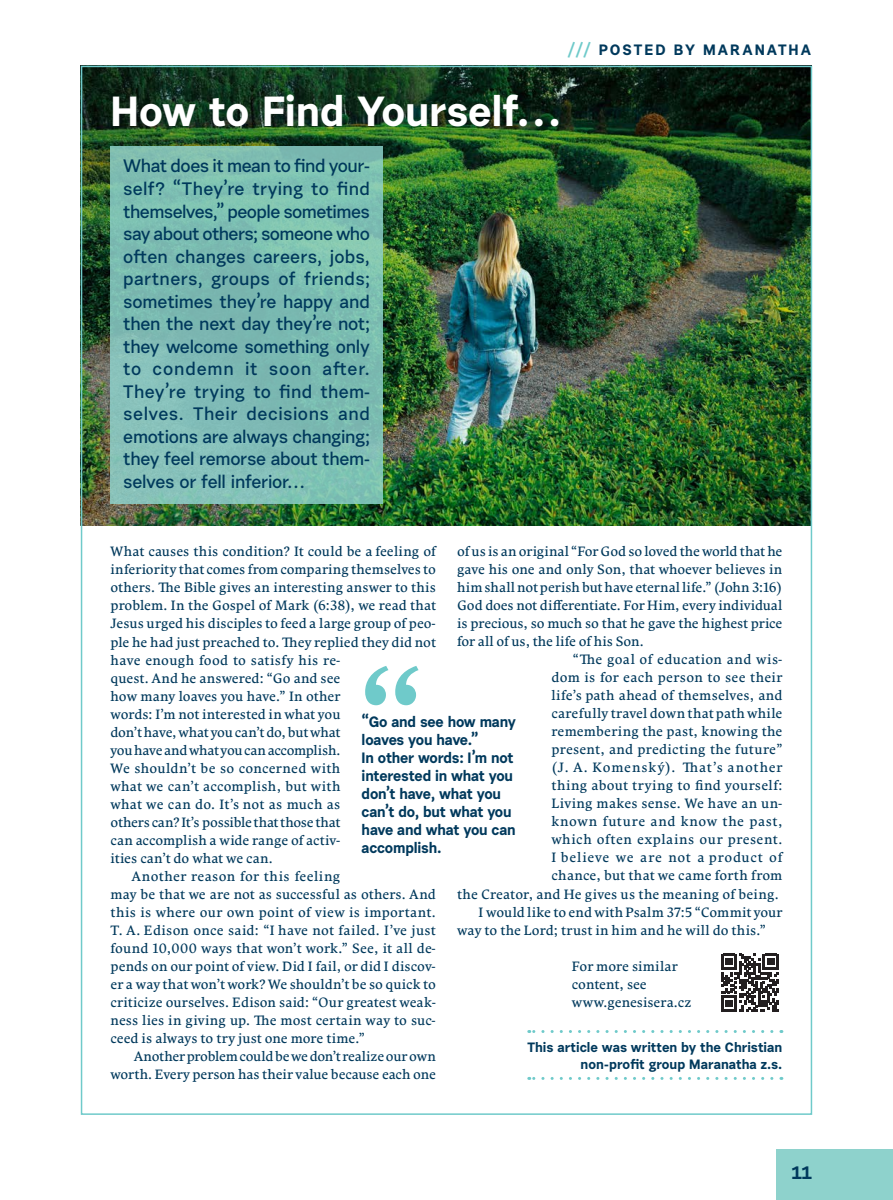
<style>
.page{position:relative;width:893px;height:1200px;background:#fff}
.page>*{position:absolute;margin:0;border:0;box-sizing:border-box;transform-origin:0 0}
.t1{font:175.05px "Bely";color:#6fcaca}
.t2{font:700 42px "Urban Grotesk Re Bo";letter-spacing:-.005em;color:#fff}
.t3{font:700 18px/22.5px "Urban Grotesk Li Se";letter-spacing:-.02em;color:#00395c;text-align:justify}
.t4{font:700 18px "Urban Grotesk Re Bo";color:#00395c}
.t5{font:700 15px/18px "Urban Grotesk Re Bo";letter-spacing:-.015em;color:#00395c}
.t6{font:700 15px "Urban Grotesk Re Bo";letter-spacing:.135em;color:#00395c}
.t7{font:13.5px/18px "Comenia Serif Pro";letter-spacing:.01em;color:#00395c}
.t8{font:13.5px "Comenia Serif Pro";letter-spacing:-.01em;color:#00395c}
.t9{font:13.5px "Comenia Serif Pro";letter-spacing:.03em;color:#00395c}
.t10{font:13.5px "Comenia Serif Pro";letter-spacing:-.02em;color:#00395c}
.t11{font:700 13.5px/16.5px "Urban Grotesk Re Bo";color:#00395c;text-align:right}
.t12{font:13.5px "Comenia Serif Pro";letter-spacing:-.015em;color:#00395c}
.t13{font:13.5px "Comenia Serif Pro";letter-spacing:.045em;color:#00395c}
.t14{font:13.5px "Comenia Serif Pro";letter-spacing:.06em;color:#00395c}
.t15{font:13.5px "Comenia Serif Pro";letter-spacing:.035em;color:#00395c}
.t16{font:13.5px "Comenia Serif Pro";letter-spacing:.05em;color:#00395c}
.t17{font:13.5px "Comenia Serif Pro";letter-spacing:.055em;color:#00395c}
.s1{color:#6fcaca}
</style>
<div class="page">
<div style="left:776px;top:1148px;width:117px;height:51px;background:#8ed2cc"></div>
<img style="left:84px;top:69px;width:725px;height:456px">
<svg style="left:721px;top:953px;width:58px;height:58px"></svg>
<svg style="left:529px;top:1077px;width:243px;height:2px"></svg>
<svg style="left:529px;top:1030px;width:243px;height:2px"></svg>
<div style="left:111px;top:146px;width:272px;height:357px;background:linear-gradient(to right,#82bdb6,#7dbfb1)"></div>
<p class="t6" style="left:568px;top:40px;width:245px"><span class="s1">///</span> POSTED BY MARANATHA</p>
<h2 class="t2" style="left:111px;top:84px;width:452px">How to Find Yourself…</h2>
<p class="t3" style="left:123px;top:155px;width:248px">What does it mean to find your&shy;self? “They’re trying to find themselves,” people sometimes say about others; someone who often changes careers, jobs, partners, groups of friends; sometimes they’re happy and then the next day they’re not; they welcome something only to condemn it soon after.<br>They’re trying to find them&shy;selves. Their decisions and emotions are always changing; they feel remorse about them&shy;selves or fell inferior…</p>
<p class="t8" style="left:457px;top:542px;width:327px">of us is an original “For God so loved the world that he</p>
<p class="t7" style="left:457px;top:560px;width:327px">gave his one and only Son, that whoever believes in</p>
<p class="t7" style="left:457px;top:578px;width:327px">him shall not perish but have eternal life.” (John 3:16)</p>
<p class="t7" style="left:457px;top:596px;width:327px">God does not differentiate. For Him, every individual</p>
<p class="t8" style="left:457px;top:614px;width:327px">is precious, so much so that he gave the highest price</p>
<p class="t7" style="left:457px;top:632px;width:188px">for all of us, the life of his Son.</p>
<p class="t9" style="left:573px;top:650px;width:211px">“The goal of education and wis-</p>
<p class="t7" style="left:551px;top:668px;width:232px">dom is for each person to see their</p>
<p class="t7" style="left:551px;top:686px;width:232px">life’s path ahead of themselves, and</p>
<p class="t7" style="left:551px;top:704px;width:232px">carefully travel down that path while</p>
<p class="t7" style="left:551px;top:722px;width:232px">remembering the past, knowing the</p>
<p class="t7" style="left:551px;top:740px;width:232px">present, and predicting the future”</p>
<p class="t14" style="left:551px;top:757px;width:232px">(J. A. Komenský). That’s another</p>
<p class="t7" style="left:551px;top:776px;width:232px">thing about trying to find yourself:</p>
<p class="t7" style="left:551px;top:794px;width:232px">Living makes sense. We have an un-</p>
<p class="t16" style="left:551px;top:811px;width:232px">known future and know the past,</p>
<p class="t13" style="left:551px;top:829px;width:232px">which often explains our present.</p>
<p class="t17" style="left:551px;top:847px;width:232px">I believe we are not a product of</p>
<p class="t7" style="left:551px;top:866px;width:232px">chance, but that we came forth from</p>
<p class="t7" style="left:457px;top:884px;width:323px">the Creator, and He gives us the meaning of being.</p>
<p class="t7" style="left:478px;top:902px;width:306px">I would like to end with Psalm 37:5 “Commit your</p>
<p class="t7" style="left:457px;top:920px;width:310px">way to the Lord; trust in him and he will do this.”</p>
<p class="t7" style="left:572px;top:956px;width:121px">For more similar content, see www.genesisera.cz</p>
<p class="t7" style="left:111px;top:542px;width:327px">What causes this condition? It could be a feeling of</p>
<p class="t7" style="left:111px;top:560px;width:327px">inferiority that comes from comparing themselves to</p>
<p class="t7" style="left:111px;top:578px;width:327px">others. The Bible gives an interesting answer to this</p>
<p class="t7" style="left:111px;top:596px;width:327px">problem. In the Gospel of Mark (6:38), we read that</p>
<p class="t7" style="left:111px;top:614px;width:327px">Jesus urged his disciples to feed a large group of peo-</p>
<p class="t7" style="left:111px;top:632px;width:327px">ple he had just preached to. They replied they did not</p>
<p class="t9" style="left:111px;top:650px;width:231px">have enough food to satisfy his re-</p>
<p class="t7" style="left:111px;top:668px;width:231px">quest. And he answered: “Go and see</p>
<p class="t7" style="left:111px;top:686px;width:231px">how many loaves you have.” In other</p>
<p class="t7" style="left:111px;top:704px;width:231px">words: I’m not interested in what you</p>
<p class="t8" style="left:111px;top:722px;width:231px">don’t have, what you can’t do, but what</p>
<p class="t10" style="left:111px;top:740px;width:231px">you have and what you can accomplish.</p>
<p class="t7" style="left:111px;top:758px;width:231px">We shouldn’t be so concerned with</p>
<p class="t7" style="left:111px;top:776px;width:231px">what we can’t accomplish, but with</p>
<p class="t7" style="left:111px;top:794px;width:231px">what we can do. It’s not as much as</p>
<p class="t10" style="left:111px;top:812px;width:231px">others can? It’s possible that those that</p>
<p class="t7" style="left:111px;top:830px;width:231px">can accomplish a wide range of activ-</p>
<p class="t7" style="left:111px;top:848px;width:164px">ities can’t do what we can.</p>
<p class="t15" style="left:132px;top:866px;width:210px">Another reason for this feeling</p>
<p class="t7" style="left:111px;top:884px;width:327px">may be that we are not as successful as others. And</p>
<p class="t9" style="left:111px;top:902px;width:327px">this is where our own point of view is important.</p>
<p class="t7" style="left:111px;top:920px;width:327px">T. A. Edison once said: “I have not failed. I’ve just</p>
<p class="t7" style="left:111px;top:938px;width:327px">found 10,000 ways that won’t work.” See, it all de-</p>
<p class="t7" style="left:111px;top:956px;width:327px">pends on our point of view. Did I fail, or did I discov-</p>
<p class="t7" style="left:111px;top:974px;width:327px">er a way that won’t work? We shouldn’t be so quick to</p>
<p class="t7" style="left:111px;top:992px;width:327px">criticize ourselves. Edison said: “Our greatest weak-</p>
<p class="t7" style="left:111px;top:1010px;width:327px">ness lies in giving up. The most certain way to suc-</p>
<p class="t7" style="left:111px;top:1028px;width:256px">ceed is always to try just one more time.”</p>
<p class="t12" style="left:134px;top:1046px;width:303px">Another problem could be we don’t realize our own</p>
<p class="t7" style="left:111px;top:1064px;width:327px">worth. Every person has their value because each one</p>
<h1 class="t1" style="left:362px;top:610px;width:60px">“</h1>
<p class="t5" style="left:362px;top:712px;width:156px">“Go and see how many loaves you have.”<br>In other words: I’m not interested in what you don’t have, what you can’t do, but what you have and what you can accomplish.</p>
<p class="t11" style="left:527px;top:1038px;width:257px">This article was written by the Christian non-profit group Maranatha z.s.</p>
<h3 class="t4" style="left:791px;top:1160px;width:22px">11</h3>
</div>
